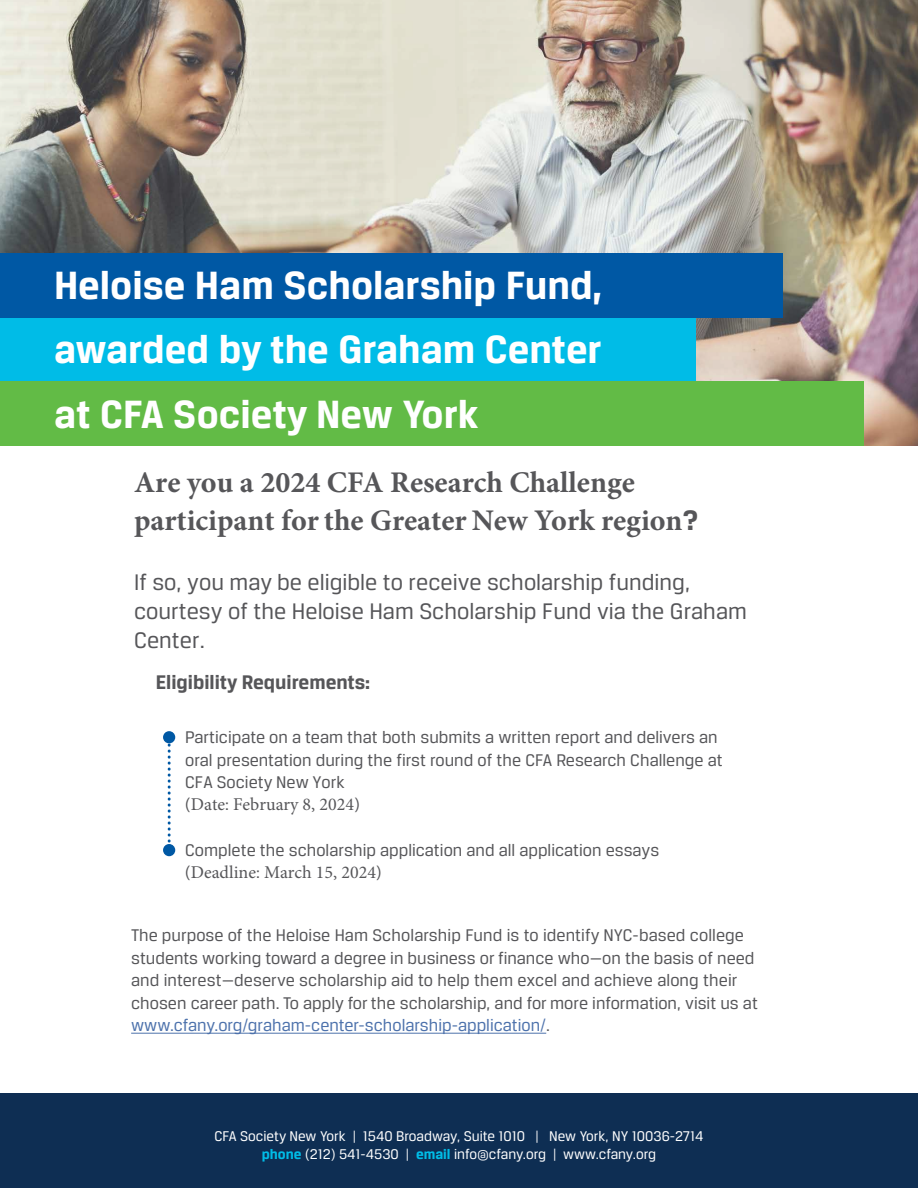
<style>
.page{position:relative;width:918px;height:1188px;background:#fff}
.page>*{position:absolute;margin:0;border:0;box-sizing:border-box;transform-origin:0 0}
.t1{font:700 42px/64.5px "CFA Breuer Text";color:#fff;text-align:justify}
.t2{font:700 30px/37.8px "Minion Pro";color:#565659}
.t3{font:24px/28.8px "CFA Breuer Text";color:#565659}
.t4{font:700 21px "CFA Breuer Text";color:#565659}
.t5{font:18px/22.5px "CFA Breuer Text";color:#565659}
.t6{font:18px "Minion Pro";color:#565659}
.t7{font:15px/18px "CFA Breuer Text";color:#fff;text-align:center}
.s1{font-family:"CFA Breuer Text"}
.s2{color:#4d72ac}
.s3{font-weight:700;color:#00bce7}
</style>
<div class="page">
<img style="left:0;top:0;width:918px;height:446px">
<div style="left:0;top:1094px;width:918px;height:94px;background:#0e2e53"></div>
<div style="left:0;top:310px;width:696px;height:79px;background:#00bce7"></div>
<div style="left:0;top:253px;width:783px;height:64px;background:#0058a4"></div>
<div style="left:0;top:381px;width:864px;height:65px;background:#62bb46"></div>
<hr style="left:131px;top:1033px;width:415px;height:1px;background:#4d72ac">
<div style="left:163px;top:844px;width:12px;height:12px;background:#0058a4;border-radius:50%"></div>
<div style="left:163px;top:731px;width:12px;height:12px;background:#0058a4;border-radius:50%"></div>
<svg style="left:168px;top:743px;width:3px;height:102px"></svg>
<h1 class="t1" style="left:54px;top:252px;width:550px">Heloise Ham Scholarship Fund, awarded by the Graham Center at CFA Society New York</h1>
<h2 class="t2" style="left:134px;top:463px;width:566px">Are you a 2024 CFA Research Challenge participant for the Greater New York region<span class="s1">?</span></h2>
<h3 class="t3" style="left:134px;top:567px;width:614px">If so, you may be eligible to receive scholarship funding, courtesy of the Heloise Ham Scholarship Fund via the Graham<br>Center.</h3>
<p class="t4" style="left:156px;top:671px;width:216px">Eligibility Requirements:</p>
<p class="t5" style="left:185px;top:726px;width:539px">Participate on a team that both submits a written report and delivers an oral presentation during the first round of the CFA Research Challenge at<br>CFA Society New York</p>
<p class="t6" style="left:185px;top:792px;width:176px"><span class="s1">(</span>Date<span class="s1">:</span> February 8, 2024<span class="s1">)</span></p>
<p class="t5" style="left:185px;top:838px;width:476px">Complete the scholarship application and all application essays</p>
<p class="t6" style="left:185px;top:860px;width:198px"><span class="s1">(</span>Deadline<span class="s1">:</span> March 15, 2024<span class="s1">)</span></p>
<p class="t5" style="left:131px;top:924px;width:628px">The purpose of the Heloise Ham Scholarship Fund is to identify NYC-based college students working toward a degree in business or finance who—on the basis of need and interest—deserve scholarship aid to help them excel and achieve along their chosen career path. To apply for the scholarship, and for more information, visit us at <span class="s2">www.cfany.org/graham-center-scholarship-application/</span>.</p>
<p class="t7" style="left:214px;top:1127px;width:491px">CFA Society New York | 1540 Broadway, Suite 1010 | New York, NY 10036-2714 <span class="s3">phone</span> (212) 541-4530 | <span class="s3">email</span> info@cfany.org | www.cfany.org</p>
</div>
